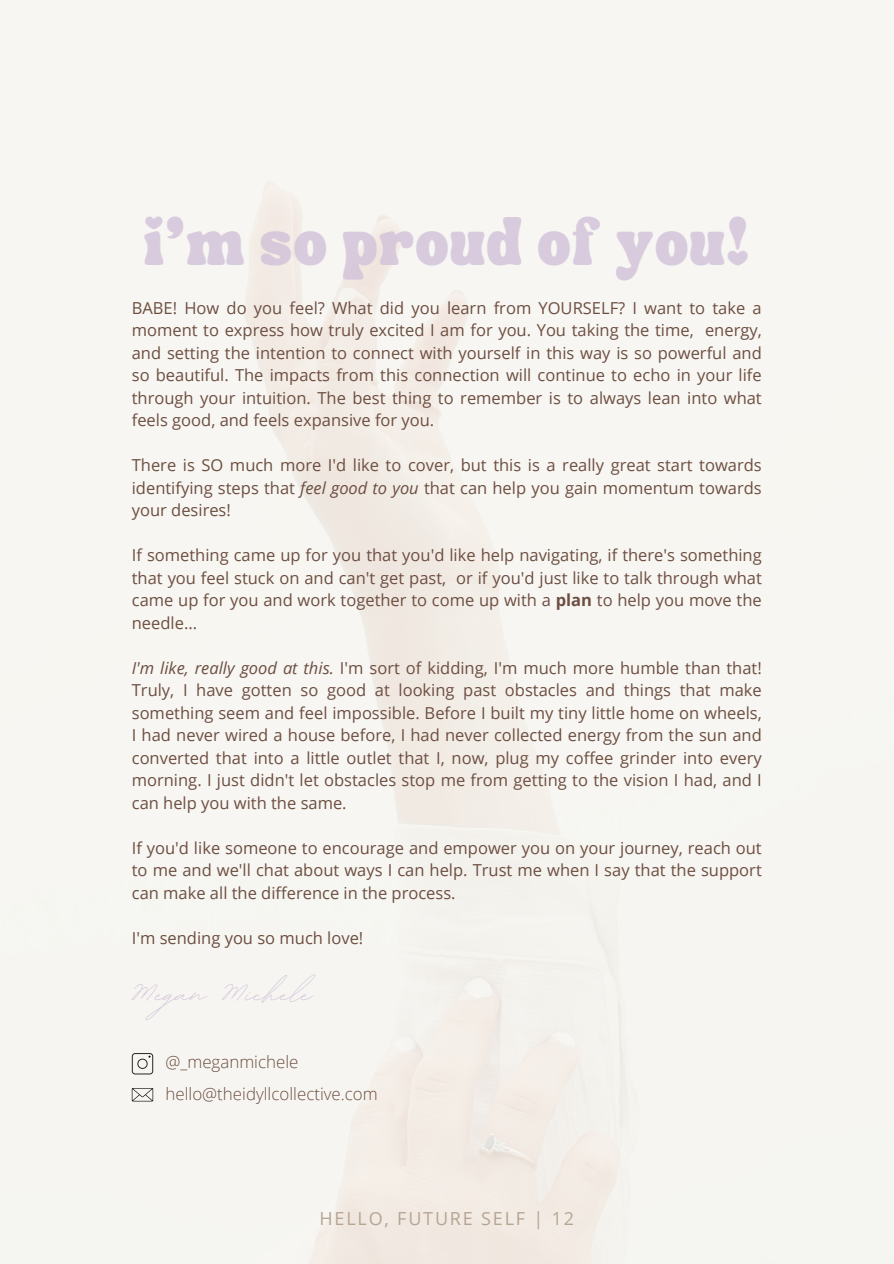
<style>
.page{position:relative;width:894px;height:1264px;background:#fff}
.page>*{position:absolute;margin:0;border:0;box-sizing:border-box;transform-origin:0 0}
.t1{font:49.5px "BD Script";color:#d1c2d9}
.t2{font:33.3px "TANSONGBIRD";letter-spacing:.05em;color:#d1c2d9}
.t3{font:18px "Open Sans";letter-spacing:.1em;color:#b6a593}
.t4{font:300 16.95px "Open Sans";color:#6d4e41}
.t5{font:16.5px/22.5px "Open Sans";color:#6d4e41;text-align:justify}
.s1{font-style:italic}
.s2{font-weight:700}
</style>
<div class="page">
<svg style="left:132px;top:1053px;width:21px;height:21px"></svg>
<svg style="left:132px;top:1087px;width:21px;height:14px"></svg>
<h2 class="t2" style="left:144px;top:234px;width:606px">i'm so proud of you!</h2>
<p class="t5" style="left:132px;top:296px;width:631px">BABE! How do you feel? What did you learn from YOURSELF? I want to take a moment to express how truly excited I am for you. You taking the time, energy, and setting the intention to connect with yourself in this way is so powerful and so beautiful. The impacts from this connection will continue to echo in your life through your intuition. The best thing to remember is to always lean into what feels good, and feels expansive for you.</p>
<p class="t5" style="left:132px;top:453px;width:631px">There is SO much more I'd like to cover, but this is a really great start towards identifying steps that <span class="s1">feel good to you</span> that can help you gain momentum towards your desires!</p>
<p class="t5" style="left:132px;top:543px;width:631px">If something came up for you that you'd like help navigating, if there's something that you feel stuck on and can't get past, or if you'd just like to talk through what came up for you and work together to come up with a <span class="s2">plan</span> to help you move the needle...</p>
<p class="t5" style="left:132px;top:656px;width:631px"><span class="s1">I'm like, really good at this.</span> I'm sort of kidding, I'm much more humble than that!<br>Truly, I have gotten so good at looking past obstacles and things that make something seem and feel impossible. Before I built my tiny little home on wheels, I had never wired a house before, I had never collected energy from the sun and converted that into a little outlet that I, now, plug my coffee grinder into every morning. I just didn't let obstacles stop me from getting to the vision I had, and I can help you with the same.</p>
<p class="t5" style="left:132px;top:836px;width:631px">If you'd like someone to encourage and empower you on your journey, reach out to me and we'll chat about ways I can help. Trust me when I say that the support can make all the difference in the process.</p>
<p class="t5" style="left:132px;top:926px;width:233px">I'm sending you so much love!</p>
<p class="t1" style="left:127px;top:961px;width:187px">Megan Michele</p>
<p class="t4" style="left:165px;top:1049px;width:134px">@_meganmichele</p>
<h2 class="t4" style="left:165px;top:1081px;width:214px">hello@theidyllcollective.com</h2>
<h1 class="t3" style="left:319px;top:1206px;width:256px">HELLO, FUTURE SELF | 12</h1>
</div>
